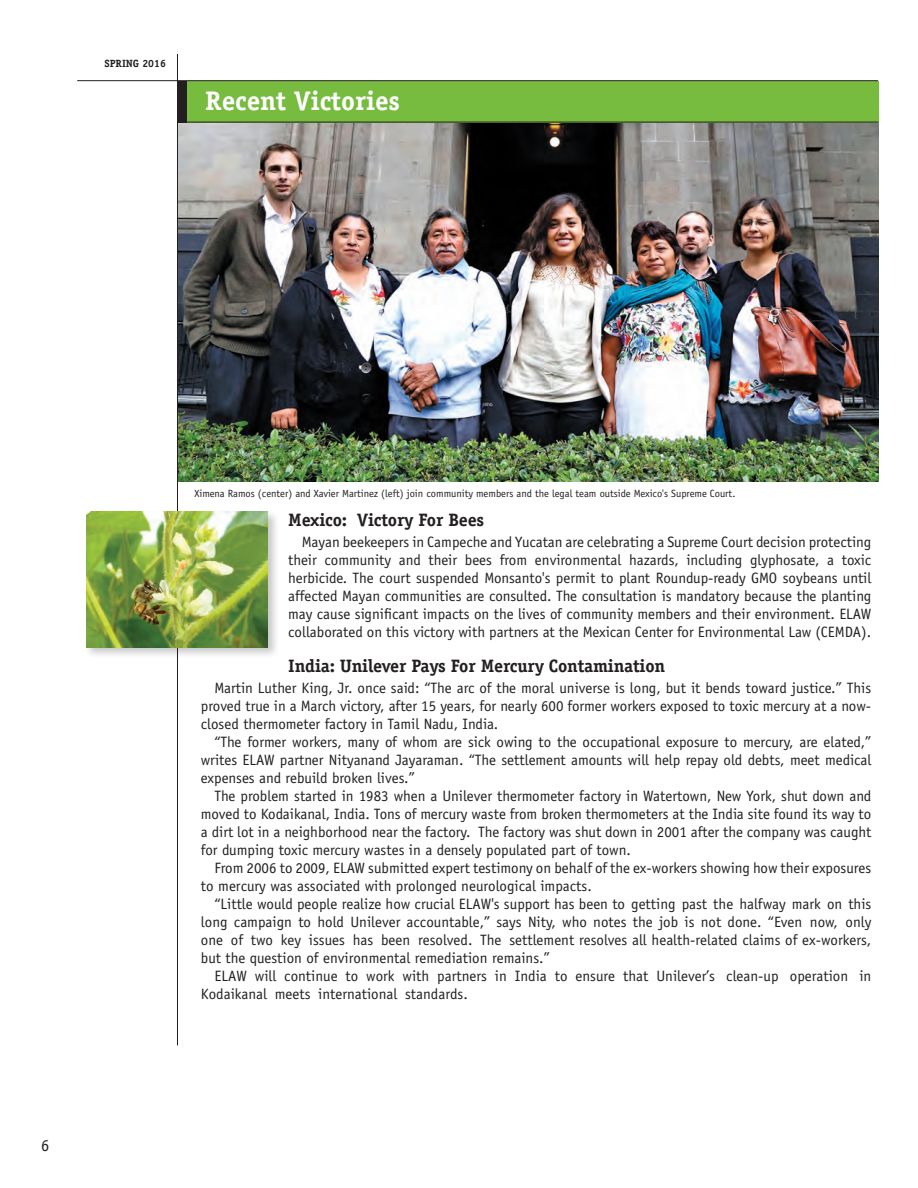
<style>
.page{position:relative;width:918px;height:1188px;background:#fff}
.page>*{position:absolute;margin:0;border:0;box-sizing:border-box;transform-origin:0 0}
.t1{font:700 27px "Officina Serif";color:#fff}
.t2{font:700 18px "Officina Serif";letter-spacing:-.01em;color:#231f20}
.t3{font:16.5px "Officina Sans";color:#231f20}
.Body_copy{font:15px/18px "Officina Sans";color:#231f20;text-align:justify}
.t4{font:10.5px "Officina Sans";color:#231f20}
.t5{font:700 10.5px "Officina Serif";color:#231f20}
</style>
<div class="page">
<img style="left:178px;top:123px;width:700px;height:358px">
<div style="left:179px;top:81px;width:700px;height:41px;background:#77bb3f"></div>
<hr style="left:77px;top:80px;width:801px;height:1px;background:#231f20">
<hr style="left:178px;top:122px;width:700px;height:1px;background:#231f20">
<div style="left:177px;top:81px;width:10px;height:41px;background:#231f20"></div>
<hr style="left:177px;top:54px;width:1px;height:991px;background:#231f20">
<div style="left:84px;top:509px;width:195px;height:150px;background:#231f20;opacity:.25"></div>
<img style="left:86px;top:512px;width:182px;height:136px">
<p class="t5" style="left:105px;top:56px;width:63px">SPRING 2016</p>
<p class="t1" style="left:205px;top:84px;width:196px">Recent Victories</p>
<p class="t3" style="left:41px;top:1136px;width:10px">6</p>
<p class="t4" style="left:194px;top:487px;width:543px">Ximena Ramos (center) and Xavier Martinez (left) join community members and the legal team outside Mexico's Supreme Court.</p>
<p class="t2" style="left:288px;top:509px;width:198px">Mexico: Victory For Bees</p>
<p class="Body_copy" style="left:288px;top:533px;width:585px;text-indent:14px">Mayan beekeepers in Campeche and Yucatan are celebrating a Supreme Court decision protecting their community and their bees from environmental hazards, including glyphosate, a toxic herbicide. The court suspended Monsanto's permit to plant Roundup-ready GMO soybeans until affected Mayan communities are consulted. The consultation is mandatory because the planting may cause significant impacts on the lives of community members and their environment. ELAW collaborated on this victory with partners at the Mexican Center for Environmental Law (CEMDA).</p>
<p class="t2" style="left:288px;top:654px;width:378px">India: Unilever Pays For Mercury Contamination</p>
<p class="Body_copy" style="left:201px;top:679px;width:672px;text-indent:14px">Martin Luther King, Jr. once said: “The arc of the moral universe is long, but it bends toward justice.” This proved true in a March victory, after 15 years, for nearly 600 former workers exposed to toxic mercury at a now&shy;closed thermometer factory in Tamil Nadu, India.</p>
<p class="Body_copy" style="left:201px;top:733px;width:672px;text-indent:14px">“The former workers, many of whom are sick owing to the occupational exposure to mercury, are elated,” writes ELAW partner Nityanand Jayaraman. “The settlement amounts will help repay old debts, meet medical expenses and rebuild broken lives.”</p>
<p class="Body_copy" style="left:201px;top:787px;width:672px;text-indent:14px">The problem started in 1983 when a Unilever thermometer factory in Watertown, New York, shut down and moved to Kodaikanal, India. Tons of mercury waste from broken thermometers at the India site found its way to a dirt lot in a neighborhood near the factory. The factory was shut down in 2001 after the company was caught for dumping toxic mercury wastes in a densely populated part of town.</p>
<p class="Body_copy" style="left:214px;top:859px;width:658px">From 2006 to 2009, ELAW submitted expert testimony on behalf of the ex-workers showing how their exposures</p>
<p class="Body_copy" style="left:201px;top:877px;width:392px">to mercury was associated with prolonged neurological impacts.</p>
<p class="Body_copy" style="left:214px;top:895px;width:658px">“Little would people realize how crucial ELAW's support has been to getting past the halfway mark on this</p>
<p class="Body_copy" style="left:201px;top:913px;width:672px">long campaign to hold Unilever accountable,” says Nity, who notes the job is not done. “Even now, only</p>
<p class="Body_copy" style="left:201px;top:931px;width:672px">one of two key issues has been resolved. The settlement resolves all health-related claims of ex-workers,</p>
<p class="Body_copy" style="left:201px;top:949px;width:350px">but the question of environmental remediation remains.”</p>
<p class="Body_copy" style="left:214px;top:967px;width:658px">ELAW will continue to work with partners in India to ensure that Unilever’s clean-up operation in</p>
<p class="Body_copy" style="left:201px;top:985px;width:268px">Kodaikanal meets international standards.</p>
</div>
